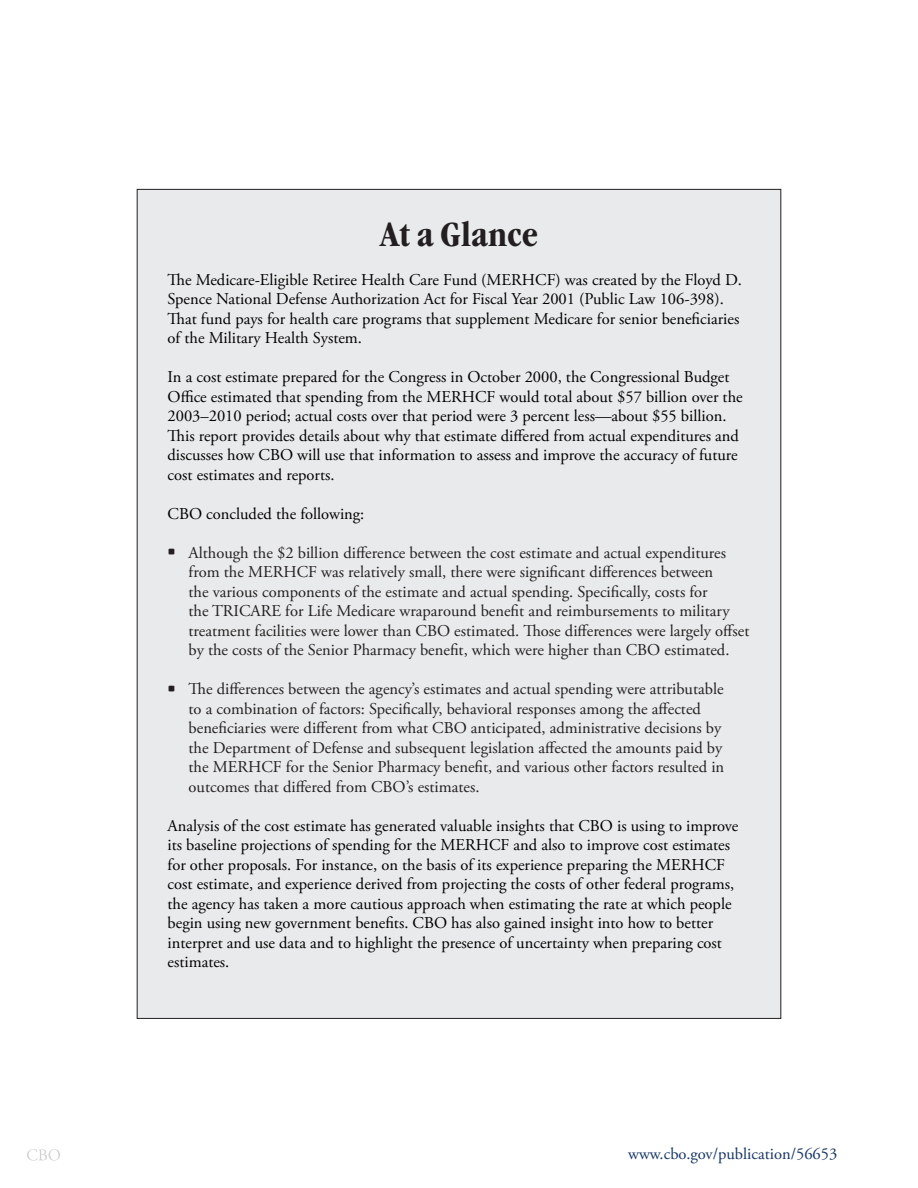
<style>
.page{position:relative;width:918px;height:1188px;background:#fff}
.page>*{position:absolute;margin:0;border:0;box-sizing:border-box;transform-origin:0 0}
.NOTES-Title{font:700 34.5px "Garamond Modern FS";letter-spacing:-.005em;color:#231f20}
.ATD-Text{font:16.5px/19.5px "Adobe Garamond Pro";color:#000}
.t1{font:16.5px/19.5px "Adobe Garamond Pro";color:#231f20}
.Notes_ATD-Text{font:16.5px "Adobe Garamond Pro";color:#183664}
.s1{font-family:"Agency FB";font-size:19.5px}
</style>
<div class="page">
<svg style="left:27px;top:1149px;width:33px;height:12px"></svg>
<div style="left:137px;top:189px;width:644px;height:829px;background:#e9eaeb"></div>
<p class="NOTES-Title" style="left:380px;top:215px;width:160px">At a Glance</p>
<p class="ATD-Text" style="left:168px;top:271px;width:576px">The Medicare-Eligible Retiree Health Care Fund (MERHCF) was created by the Floyd D.<br>Spence National Defense Authorization Act for Fiscal Year 2001 (Public Law 106-398).<br>That fund pays for health care programs that supplement Medicare for senior beneficiaries of the Military Health System.</p>
<p class="ATD-Text" style="left:168px;top:368px;width:577px">In a cost estimate prepared for the Congress in October 2000, the Congressional Budget Office estimated that spending from the MERHCF would total about $57 billion over the 2003–2010 period; actual costs over that period were 3 percent less—about $55 billion.<br>This report provides details about why that estimate differed from actual expenditures and discusses how CBO will use that information to assess and improve the accuracy of future cost estimates and reports.</p>
<p class="ATD-Text" style="left:168px;top:505px;width:198px">CBO concluded the following:</p>
<p class="t1" style="left:189px;top:544px;width:562px;text-indent:-21px"><span class="s1">•</span> Although the $2 billion difference between the cost estimate and actual expenditures from the MERHCF was relatively small, there were significant differences between<br>the various components of the estimate and actual spending. Specifically, costs for<br>the TRICARE for Life Medicare wraparound benefit and reimbursements to military treatment facilities were lower than CBO estimated. Those differences were largely offset by the costs of the Senior Pharmacy benefit, which were higher than CBO estimated.</p>
<p class="t1" style="left:189px;top:680px;width:537px;text-indent:-21px"><span class="s1">•</span> The differences between the agency’s estimates and actual spending were attributable to a combination of factors: Specifically, behavioral responses among the affected beneficiaries were different from what CBO anticipated, administrative decisions by the Department of Defense and subsequent legislation affected the amounts paid by the MERHCF for the Senior Pharmacy benefit, and various other factors resulted in outcomes that differed from CBO’s estimates.</p>
<p class="ATD-Text" style="left:168px;top:817px;width:572px">Analysis of the cost estimate has generated valuable insights that CBO is using to improve its baseline projections of spending for the MERHCF and also to improve cost estimates for other proposals. For instance, on the basis of its experience preparing the MERHCF cost estimate, and experience derived from projecting the costs of other federal programs, the agency has taken a more cautious approach when estimating the rate at which people begin using new government benefits. CBO has also gained insight into how to better interpret and use data and to highlight the presence of uncertainty when preparing cost estimates.</p>
<p class="Notes_ATD-Text" style="left:628px;top:1144px;width:211px">www.cbo.gov/publication/56653</p>
</div>
